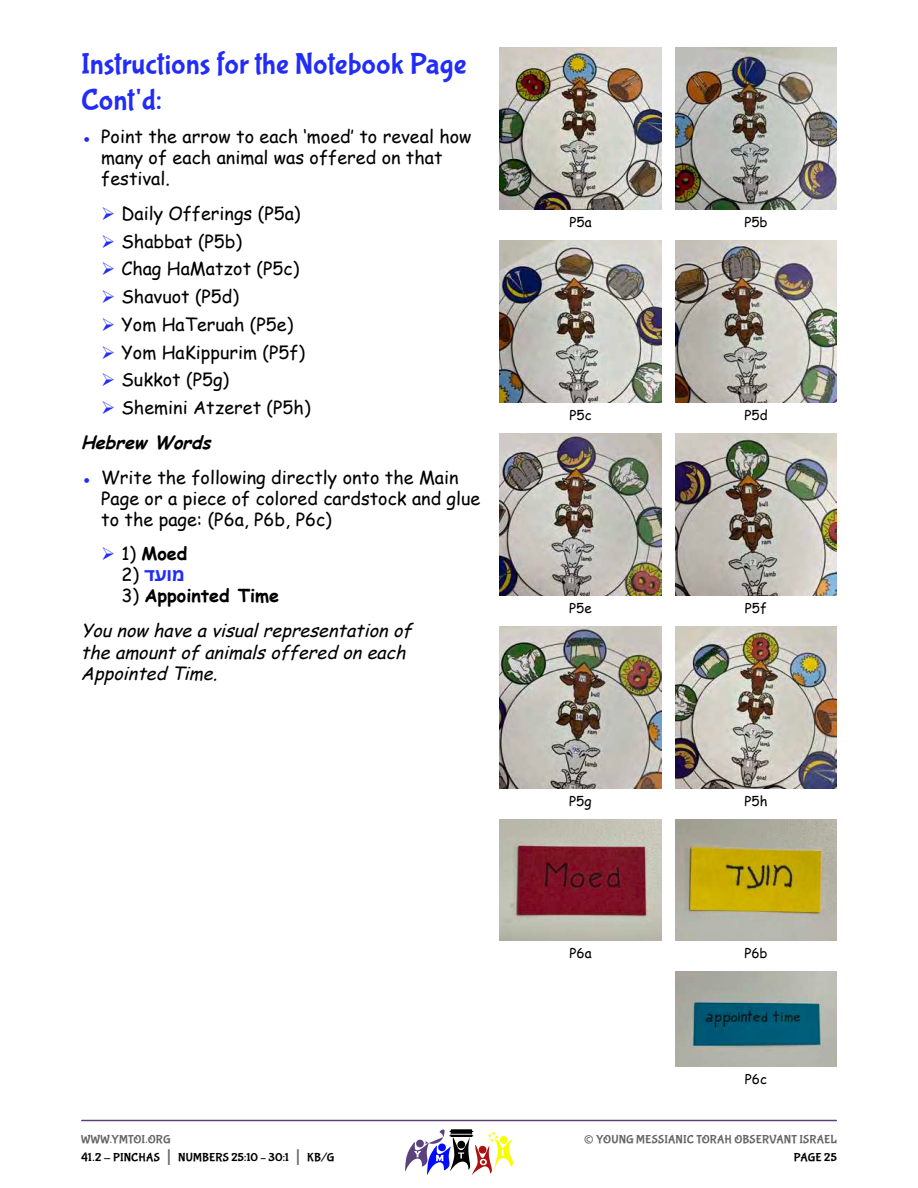
<style>
.page{position:relative;width:918px;height:1188px;background:#fff}
.page>*{position:absolute;margin:0;border:0;box-sizing:border-box;transform-origin:0 0}
.t1{font:30px/36px "Bubblegum Sans";color:#222cf9}
.t2{font:27px "Bubblegum Sans";color:#666}
.t3{font:18px/27.8px "Comic Sans MS";color:#000}
.t4{font:italic 18px/35.1px "Comic Sans MS";color:#000}
.t5{font:italic 700 18px "Comic Sans MS";color:#000}
.t6{font:700 18px "Comic Sans MS";color:#000}
.t7{font:700 18px "Noto Sans Hebrew";color:#222cf9}
.t8{font:13.5px "Comic Sans MS";color:#000}
.t9{font:12px/18px "Bubblegum Sans";letter-spacing:.01em;color:#000}
.t10{font:12px "Bubblegum Sans";letter-spacing:.01em;color:#666}
.s1{color:#222cf9}
.s2{font-weight:400}
.s3{font-family:"Comic Sans MS";font-weight:400;color:#000}
.s4{font-style:normal}
.s5{font-weight:700;font-style:normal}
.s6{color:#666}
.s7{font-size:21px;color:#666}
</style>
<div class="page">
<hr style="left:82px;top:1120px;width:754px;height:1px;background:#59417c">
<svg style="left:405px;top:1129px;width:108px;height:46px"></svg>
<img style="left:500px;top:47px;width:162px;height:162px">
<img style="left:675px;top:47px;width:162px;height:162px">
<img style="left:500px;top:240px;width:162px;height:162px">
<img style="left:675px;top:240px;width:162px;height:162px">
<img style="left:500px;top:433px;width:162px;height:162px">
<img style="left:675px;top:433px;width:162px;height:162px">
<img style="left:500px;top:626px;width:162px;height:162px">
<img style="left:675px;top:626px;width:162px;height:162px">
<img style="left:500px;top:819px;width:162px;height:122px">
<img style="left:675px;top:819px;width:162px;height:122px">
<img style="left:675px;top:972px;width:162px;height:94px">
<h1 class="t1" style="left:81px;top:48px;width:387px">Instructions for the Notebook Page<br>Cont'd:</h1>
<p class="t3" style="left:101px;top:126px;width:372px;line-height:21px;text-indent:-20px"><span class="s1">●</span> Point the arrow to each ‘moed’ to reveal how many of each animal was offered on that festival.</p>
<p class="t3" style="left:122px;top:201px;width:191px">Daily Offerings (P5a)<br>Shabbat (P5b)<br>Chag HaMatzot (P5c)<br>Shavuot (P5d)<br>Yom HaTeruah (P5e)<br>Yom HaKippurim (P5f)<br>Sukkot (P5g)<br>Shemini Atzeret (P5h)</p>
<p class="t5" style="left:81px;top:435px;width:136px">Hebrew Words</p>
<p class="t3" style="left:101px;top:469px;width:381px;line-height:21px;text-indent:-20px"><span class="s1">●</span> Write the following directly onto the Main<br>Page or a piece of colored cardstock and glue to the page: (P6a, P6b, P6c)</p>
<p class="t6" style="left:122px;top:546px;width:68px"><span class="s2">1)</span> Moed</p>
<p class="t7" style="left:122px;top:563px;width:65px"><span class="s3">2</span> עד<span class="s3">(</span> מו</p>
<p class="t4" style="left:81px;top:580px;width:337px;text-indent:40px"><span class="s4">3)</span> <span class="s5">Appointed Time<br></span>You now have a visualrepresentation of</p>
<p class="t4" style="left:81px;top:643px;width:330px;line-height:21.6px">the amount of animals offered on each<br>Appointed Time.</p>
<p class="t9" style="left:81px;top:1131px;width:255px"><span class="s6">WWW.YMTOI.ORG<br></span>41.2 - PINCHAS <span class="s7">|</span> NUMBERS 25:10 – 30:1 <span class="s7">|</span> KB/G</p>
<p class="t8" style="left:569px;top:216px;width:24px">P5a</p>
<p class="t8" style="left:744px;top:216px;width:25px">P5b</p>
<p class="t8" style="left:569px;top:409px;width:24px">P5c</p>
<p class="t8" style="left:744px;top:409px;width:25px">P5d</p>
<p class="t8" style="left:569px;top:602px;width:24px">P5e</p>
<p class="t8" style="left:745px;top:602px;width:24px">P5f</p>
<p class="t8" style="left:569px;top:795px;width:24px">P5g</p>
<p class="t8" style="left:744px;top:795px;width:25px">P5h</p>
<p class="t8" style="left:569px;top:948px;width:24px">P6a</p>
<p class="t8" style="left:744px;top:948px;width:25px">P6b</p>
<p class="t8" style="left:745px;top:1073px;width:24px">P6c</p>
<h2 class="t2" style="left:584px;top:1128px;width:12px">©</h2>
<p class="t10" style="left:596px;top:1134px;width:242px">YOUNG MESSIANIC TORAH OBSERVANT ISRAEL</p>
<p class="t9" style="left:794px;top:1149px;width:45px">PAGE 25</p>
</div>
